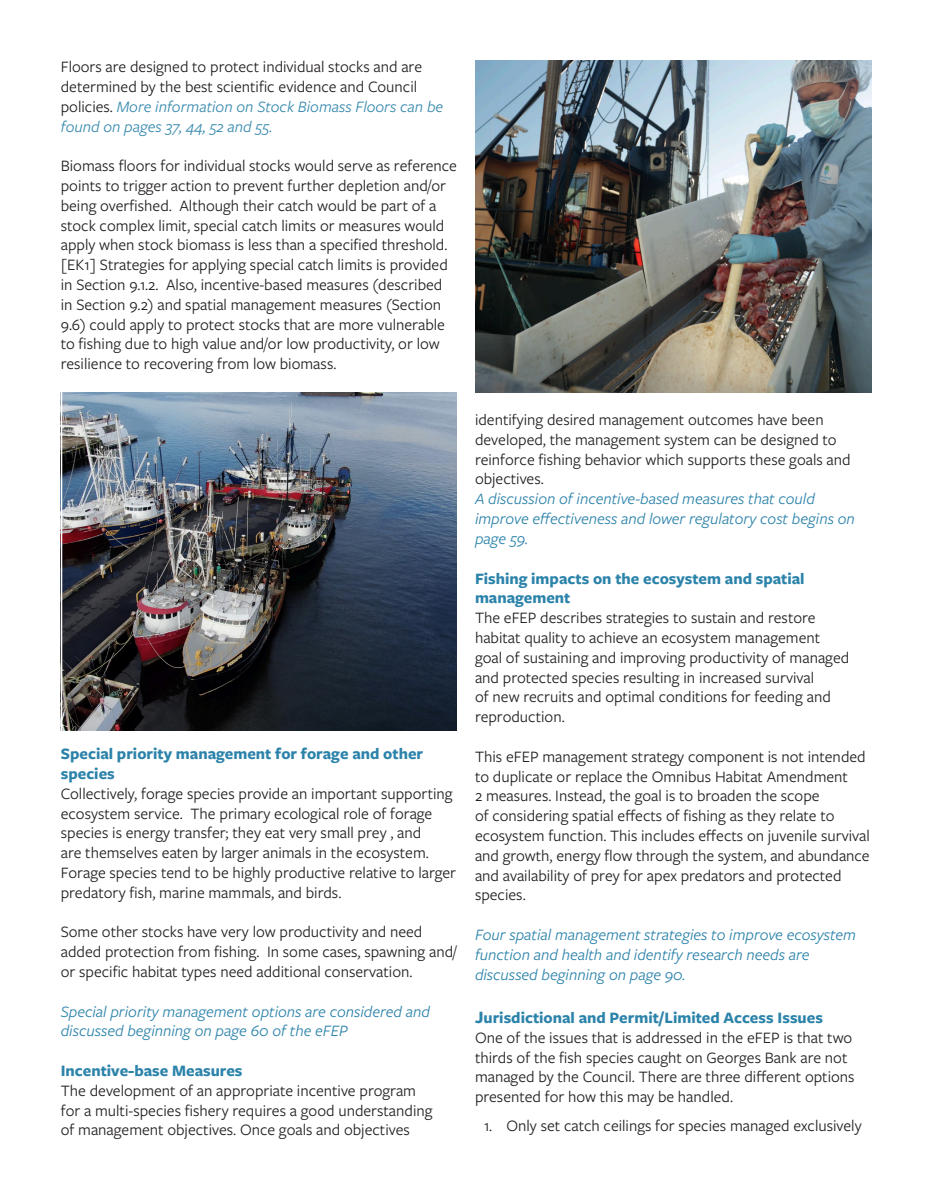
<style>
.page{position:relative;width:932px;height:1202px;background:#fff}
.page>*{position:absolute;margin:0;border:0;box-sizing:border-box;transform-origin:0 0}
.t1{font:16.5px/19.8px "Freight Sans Pro";color:#231f20}
.t2{font:italic 16.5px/19.8px "Freight Sans Pro";color:#2c83aa}
.t3{font:700 16.5px/19.5px "Freight Sans Pro";color:#2c83aa}
.s1{font-style:italic;color:#388aaf}
.s2{font-size:18px}
</style>
<div class="page">
<img style="left:64px;top:392px;width:393px;height:338px">
<div style="left:61px;top:385px;width:399px;height:353px;border:2px solid #fff"></div>
<img style="left:475px;top:61px;width:396px;height:331px">
<p class="t1" style="left:61px;top:56px;width:384px">Floors are designed to protect individual stocks and are determined by the best scientific evidence and Council policies. <span class="s1">More information on Stock Biomass Floors can be found on pages 37, 44, 52 and 55.</span></p>
<p class="t1" style="left:61px;top:155px;width:398px">Biomass floors for individual stocks would serve as reference points to trigger action to prevent further depletion and/or being overfished. Although their catch would be part of a stock complex limit, special catch limits or measures would apply when stock biomass is less than a specified threshold. [EK1] Strategies for applying special catch limits is provided in Section 9.1.2. Also, incentive-based measures (described in Section 9.2) and spatial management measures (Section 9.6) could apply to protect stocks that are more vulnerable to fishing due to high value and/or low productivity, or low resilience to recovering from low biomass.</p>
<p class="t3" style="left:61px;top:743px;width:364px">Special priority management for forage and other species</p>
<p class="t1" style="left:61px;top:782px;width:397px">Collectively, forage species provide an important supporting ecosystem service. The primary ecological role of forage species is energy transfer; they eat very small prey , and<br>are themselves eaten by larger animals in the ecosystem.<br>Forage species tend to be highly productive relative to larger predatory fish, marine mammals, and birds.</p>
<p class="t1" style="left:61px;top:921px;width:397px">Some other stocks have very low productivity and need added protection from fishing. In some cases, spawning and/ or specific habitat types need additional conservation.</p>
<p class="t2" style="left:61px;top:1000px;width:371px">Special priority management options are considered and discussed beginning on page 60 of the eFEP</p>
<p class="t3" style="left:61px;top:1060px;width:183px">Incentive-base Measures</p>
<p class="t1" style="left:61px;top:1079px;width:373px">The development of an appropriate incentive program for a multi-species fishery requires a good understanding of management objectives. Once goals and objectives</p>
<p class="t1" style="left:475px;top:409px;width:377px">identifying desired management outcomes have been developed, the management system can be designed to reinforce fishing behavior which supports these goals and objectives.</p>
<p class="t2" style="left:475px;top:488px;width:381px">A discussion of incentive-based measures that could improve effectiveness and lower regulatory cost begins on page 59.</p>
<p class="t3" style="left:475px;top:567px;width:331px">Fishing impacts on the ecosystem and spatial management</p>
<p class="t1" style="left:475px;top:607px;width:376px">The eFEP describes strategies to sustain and restore habitat quality to achieve an ecosystem management goal of sustaining and improving productivity of managed and protected species resulting in increased survival<br>of new recruits and optimal conditions for feeding and reproduction.</p>
<p class="t1" style="left:475px;top:746px;width:396px">This eFEP management strategy component is not intended to duplicate or replace the Omnibus Habitat Amendment<br>2 measures. Instead, the goal is to broaden the scope<br>of considering spatial effects of fishing as they relate to ecosystem function. This includes effects on juvenile survival and growth, energy flow through the system, and abundance and availability of prey for apex predators and protected species.</p>
<p class="t2" style="left:475px;top:924px;width:382px">Four spatial management strategies to improve ecosystem function and health and identify research needs are discussed beginning on page 90.</p>
<p class="t3" style="left:475px;top:1007px;width:349px"><span class="s2">J</span>urisdictional and Permit/Limited Access Issues</p>
<p class="t1" style="left:475px;top:1026px;width:381px">One of the issues that is addressed in the eFEP is that two thirds of the fish species caught on Georges Bank are not managed by the Council. There are three different options presented for how this may be handled.</p>
<p class="t1" style="left:484px;top:1114px;width:379px">1. Only set catch ceilings for species managed exclusively</p>
</div>
